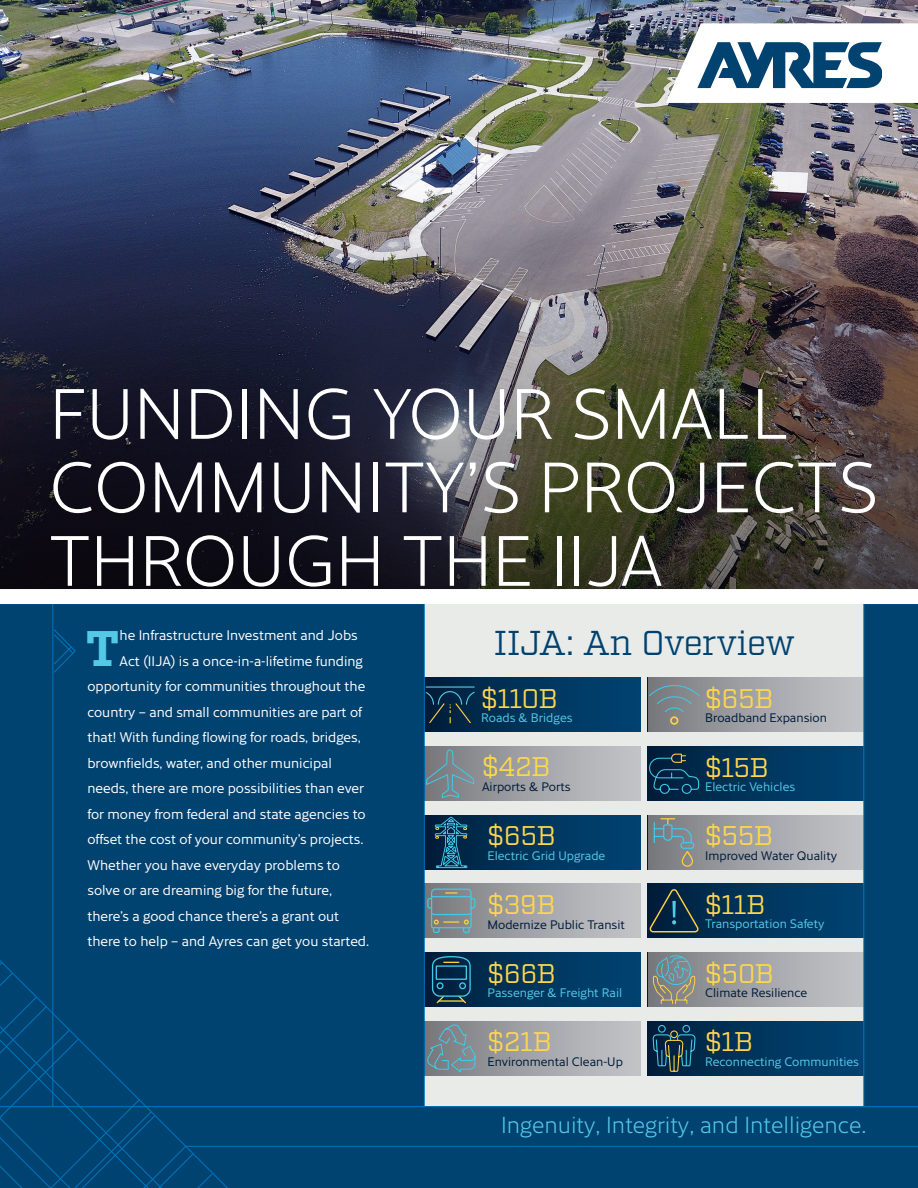
<style>
.page{position:relative;width:918px;height:1188px;background:#fff}
.page>*{position:absolute;margin:0;border:0;box-sizing:border-box;transform-origin:0 0}
.t1{font:300 69px/73.5px "Cresta";color:#fff}
.t2{font:700 49.95px "Factoria";color:#53c9e6}
.t3{font:34.5px "Factoria";letter-spacing:-.01em;color:#004270}
.t4{font:27px "Factoria";color:#fed64d}
.t5{font:300 22.5px "Cresta";color:#53c9e6}
.t6{font:13.5px "Cresta";color:#fff}
.t7{font:12px "Cresta";color:#53c9e6}
.t8{font:12px "Cresta";color:#001a37}
</style>
<div class="page">
<div style="left:0;top:100px;width:918px;height:1088px;background:#004270"></div>
<div style="left:424px;top:597px;width:440px;height:509px;background:#e9ebe8"></div>
<img style="left:0;top:0;width:918px;height:220px">
<hr style="left:0;top:1106px;width:918px;height:1px;background:#0076be">
<hr style="left:185px;top:1146px;width:733px;height:1px;background:#0076be">
<svg style="left:666px;top:23px;width:252px;height:80px"></svg>
<svg style="left:0;top:922px;width:214px;height:266px"></svg>
<hr style="left:52px;top:599px;width:1px;height:508px;background:#0076be">
<svg style="left:53px;top:629px;width:23px;height:44px"></svg>
<img style="left:0;top:220px;width:918px;height:369px">
<div style="left:424px;top:678px;width:216px;height:54px;background:linear-gradient(to right,#001f3c,#004676)"></div>
<div style="left:647px;top:678px;width:216px;height:54px;background:linear-gradient(to right,#787b7f,#c6c7cb)"></div>
<div style="left:425px;top:746px;width:216px;height:54px;background:linear-gradient(to right,#797b80,#c7c7cb)"></div>
<div style="left:647px;top:747px;width:216px;height:54px;background:linear-gradient(to right,#02213c,#004576)"></div>
<svg style="left:425px;top:815px;width:215px;height:54px;background:#00355d"></svg>
<div style="left:647px;top:815px;width:216px;height:54px;background:linear-gradient(to right,#797c7f,#c6c7cb)"></div>
<div style="left:424px;top:884px;width:216px;height:54px;background:linear-gradient(to right,#757f85,#c8c6c8)"></div>
<svg style="left:647px;top:884px;width:216px;height:54px;background:#00365e"></svg>
<div style="left:424px;top:953px;width:216px;height:54px;background:linear-gradient(to right,#001f3c,#004676)"></div>
<div style="left:647px;top:953px;width:216px;height:54px;background:linear-gradient(to right,#797b7f,#c6c7cb)"></div>
<div style="left:424px;top:1021px;width:216px;height:54px;background:linear-gradient(to right,#787b7f,#c6c7cb)"></div>
<div style="left:647px;top:1021px;width:216px;height:54px;background:linear-gradient(to right,#001f3c,#004676)"></div>
<svg style="left:426px;top:686px;width:49px;height:37px;background:#0f344d"></svg>
<svg style="left:649px;top:685px;width:51px;height:40px;background:#7f878b"></svg>
<svg style="left:426px;top:749px;width:48px;height:49px;background:#79888e"></svg>
<svg style="left:649px;top:754px;width:50px;height:40px;background:#0c3954"></svg>
<svg style="left:435px;top:817px;width:32px;height:51px;background:#175672"></svg>
<div style="left:682px;top:851px;width:11px;height:16px;border:1px solid #ffcf43;border-radius:5px"></div>
<svg style="left:654px;top:818px;width:40px;height:32px"></svg>
<svg style="left:427px;top:889px;width:48px;height:44px;background:#7a8f93"></svg>
<svg style="left:650px;top:889px;width:49px;height:43px;background:#193645"></svg>
<svg style="left:432px;top:956px;width:39px;height:47px;background:#164860"></svg>
<svg style="left:653px;top:955px;width:42px;height:49px;background:#84908a"></svg>
<svg style="left:427px;top:1024px;width:49px;height:48px;background:#788b93"></svg>
<svg style="left:653px;top:1025px;width:43px;height:47px;background:#1c4456"></svg>
<hr style="left:863px;top:597px;width:1px;height:510px;background:#0076be">
<hr style="left:424px;top:597px;width:1px;height:510px;background:#0076be">
<div style="left:0;top:589px;width:918px;height:15px;background:#fff"></div>
<p class="t1" style="left:49px;top:373px;width:830px">FUNDING YOUR SMALL<br>COMMUNITY’S PROJECTS<br>THROUGH THE IIJA</p>
<p class="t2" style="left:86px;top:619px;width:35px">T</p>
<p class="t6" style="left:120px;top:625px;width:240px">he Infrastructure Investment and Jobs</p>
<p class="t6" style="left:120px;top:651px;width:245px">Act (IIJA) is a once-in-a-lifetime funding</p>
<p class="t6" style="left:87px;top:676px;width:279px">opportunity for communities throughout the</p>
<p class="t6" style="left:87px;top:702px;width:276px">country – and small communities are part of</p>
<p class="t6" style="left:87px;top:727px;width:275px">that! With funding flowing for roads, bridges,</p>
<p class="t6" style="left:87px;top:753px;width:246px">brownfields, water, and other municipal</p>
<p class="t6" style="left:87px;top:778px;width:278px">needs, there are more possibilities than ever</p>
<p class="t6" style="left:87px;top:804px;width:280px">for money from federal and state agencies to</p>
<p class="t6" style="left:87px;top:829px;width:278px">offset the cost of your community’s projects.</p>
<p class="t6" style="left:87px;top:855px;width:254px">Whether you have everyday problems to</p>
<p class="t6" style="left:87px;top:880px;width:246px">solve or are dreaming big for the future,</p>
<p class="t6" style="left:87px;top:906px;width:253px">there’s a good chance there’s a grant out</p>
<p class="t6" style="left:87px;top:931px;width:283px">there to help – and Ayres can get you started.</p>
<p class="t3" style="left:494px;top:622px;width:302px">IIJA: An Overview</p>
<p class="t4" style="left:481px;top:682px;width:78px">$110B</p>
<p class="t7" style="left:481px;top:709px;width:93px">Roads &amp; Bridges</p>
<p class="t4" style="left:705px;top:682px;width:69px">$65B</p>
<p class="t8" style="left:705px;top:709px;width:123px">Broadband Expansion</p>
<p class="t4" style="left:482px;top:751px;width:70px">$42B</p>
<p class="t8" style="left:482px;top:777px;width:90px">Airports &amp; Ports</p>
<p class="t4" style="left:705px;top:751px;width:65px">$15B</p>
<p class="t7" style="left:705px;top:778px;width:92px">Electric Vehicles</p>
<p class="t4" style="left:487px;top:820px;width:69px">$65B</p>
<p class="t7" style="left:487px;top:846px;width:119px">Electric Grid Upgrade</p>
<p class="t4" style="left:705px;top:820px;width:69px">$55B</p>
<p class="t8" style="left:705px;top:846px;width:133px">Improved Water Quality</p>
<p class="t4" style="left:487px;top:889px;width:69px">$39B</p>
<p class="t8" style="left:487px;top:915px;width:139px">Modernize Public Transit</p>
<p class="t4" style="left:705px;top:888px;width:61px">$11B</p>
<p class="t7" style="left:705px;top:915px;width:121px">Transportation Safety</p>
<p class="t4" style="left:487px;top:957px;width:69px">$66B</p>
<p class="t7" style="left:487px;top:984px;width:136px">Passenger &amp; Freight Rail</p>
<p class="t4" style="left:705px;top:957px;width:70px">$50B</p>
<p class="t8" style="left:705px;top:984px;width:103px">Climate Resilience</p>
<p class="t4" style="left:487px;top:1026px;width:65px">$21B</p>
<p class="t8" style="left:487px;top:1052px;width:137px">Environmental Clean-Up</p>
<p class="t4" style="left:705px;top:1026px;width:49px">$1B</p>
<p class="t7" style="left:705px;top:1052px;width:155px">Reconnecting Communities</p>
<p class="t5" style="left:501px;top:1108px;width:367px">Ingenuity, Integrity, and Intelligence.</p>
</div>
